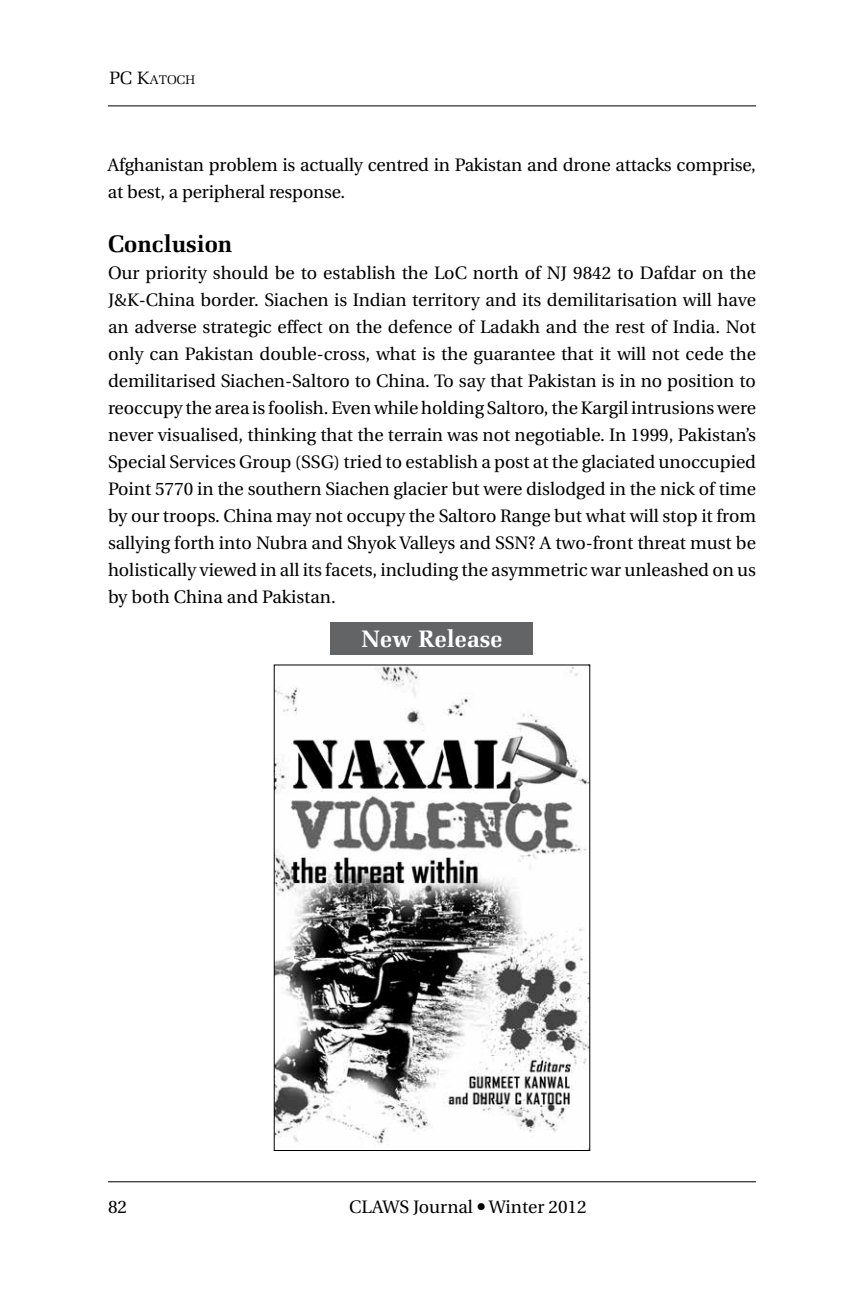
<style>
.page{position:relative;width:864px;height:1296px;background:#fff}
.page>*{position:absolute;margin:0;border:0;box-sizing:border-box;transform-origin:0 0}
.t1{font:700 24px "Zapf Elliptical 711 BT";color:#000}
.t2{font:700 24px "Zapf Elliptical 711 BT";color:#fff}
.t3{font:18px/27px "Utopia";letter-spacing:-.01em;color:#000}
.t4{font:12.6px "Zapf Elliptical 711 BT";color:#000}
.s1{font-size:18px}
</style>
<div class="page">
<hr style="left:108px;top:105px;width:648px;height:1px;background:#000">
<hr style="left:108px;top:1181px;width:648px;height:1px;background:#000">
<div style="left:330px;top:622px;width:204px;height:32px;background:#636466"></div>
<img style="left:276px;top:666px;width:312px;height:478px">
<p class="t4" style="left:110px;top:72px;width:87px"><span class="s1">PC K</span>ATOCH</p>
<p class="t3" style="left:108px;top:152px;width:649px">Afghanistan problem is actually centred in Pakistan and drone attacks comprise, at best, a peripheral response.</p>
<h1 class="t1" style="left:108px;top:230px;width:126px">Conclusion</h1>
<p class="t3" style="left:108px;top:260px;width:650px;text-align:justify">Our priority should be to establish the LoC north of NJ 9842 to Dafdar on the J&amp;K-China border. Siachen is Indian territory and its demilitarisation will have an adverse strategic effect on the defence of Ladakh and the rest of India. Not only can Pakistan double-cross, what is the guarantee that it will not cede the demilitarised Siachen-Saltoro to China. To say that Pakistan is in no position to reoccupy the area is foolish. Even while holding Saltoro, the Kargil intrusions were never visualised, thinking that the terrain was not negotiable. In 1999, Pakistan’s Special Services Group (SSG) tried to establish a post at the glaciated unoccupied Point 5770 in the southern Siachen glacier but were dislodged in the nick of time by our troops. China may not occupy the Saltoro Range but what will stop it from sallying forth into Nubra and Shyok Valleys and SSN? A two-front threat must be holistically viewed in all its facets, including the asymmetric war unleashed on us by both China and Pakistan.</p>
<h1 class="t2" style="left:362px;top:625px;width:142px">New Release</h1>
<p class="t3" style="left:108px;top:1194px;width:21px">82</p>
<p class="t3" style="left:349px;top:1194px;width:239px">CLAWS Journal ● Winter 2012</p>
</div>
